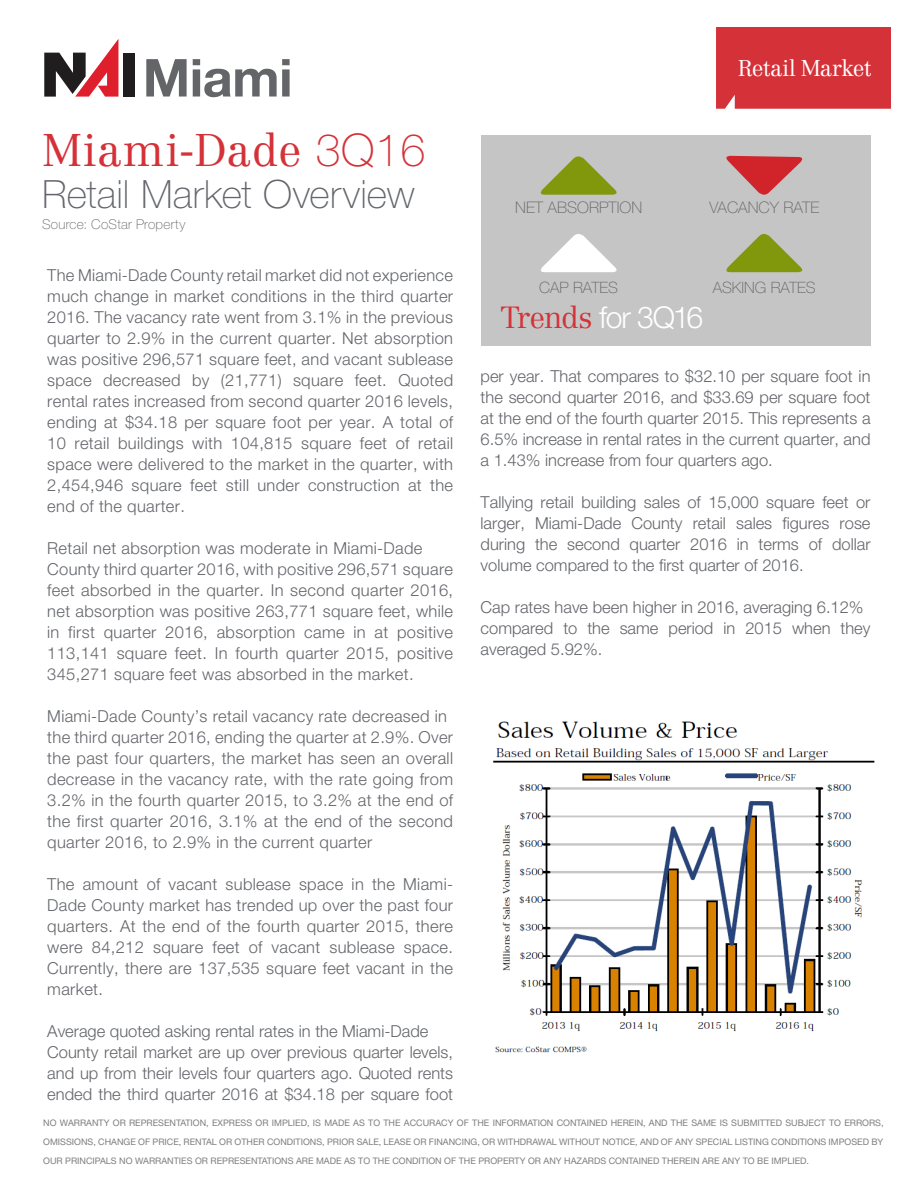
<style>
.page{position:relative;width:918px;height:1188px;background:#fff}
.page>*{position:absolute;margin:0;border:0;box-sizing:border-box;transform-origin:0 0}
.t1{font:300 45px "Centennial LT Std";letter-spacing:.015em;color:#d43238}
.t2{font:100 39px "Helvetica Neue LT Std";letter-spacing:.005em;color:#63656a}
.t3{font:300 30.15px "Helvetica Neue LT Std";letter-spacing:-.045em;color:#fff}
.t4{font:300 22.5px "Centennial LT Std";letter-spacing:-.035em;color:#fff}
.t5{font:300 16.5px/21px "Helvetica Neue LT Std";letter-spacing:.02em;color:#63656a;text-align:justify}
.t6{font:300 16.5px/21px "Helvetica Neue LT Std";color:#63656a}
.t7{font:100 15.9px "Helvetica Neue LT Std";color:#63656a}
.t8{font:100 15.6px "Helvetica Neue LT Std";color:#63656a}
.t9{font:100 13.5px "Helvetica Neue LT Std";letter-spacing:.02em;color:#63656a}
.t10{font:9px/18.9px "Helvetica Neue LT Std";color:#7d7e81;text-align:justify}
.s1{font-family:"Helvetica Neue LT Std";font-weight:100}
.s2{font-family:"Centennial LT Std";color:#d43238}
</style>
<div class="page">
<div style="left:481px;top:135px;width:390px;height:210px;background:#c6c5c5"></div>
<div style="left:123px;top:53px;width:11px;height:44px;background:#1f1d1e"></div>
<svg style="left:44px;top:39px;width:74px;height:58px"></svg>
<svg style="left:146px;top:59px;width:41px;height:38px"></svg>
<svg style="left:193px;top:59px;width:97px;height:38px"></svg>
<div style="left:716px;top:27px;width:175px;height:82px;background:#d43238"></div>
<svg style="left:540px;top:156px;width:77px;height:39px"></svg>
<svg style="left:540px;top:234px;width:77px;height:38px"></svg>
<svg style="left:726px;top:156px;width:77px;height:39px"></svg>
<svg style="left:726px;top:234px;width:77px;height:38px"></svg>
<img style="left:493px;top:721px;width:382px;height:332px">
<p class="t1" style="left:42px;top:123px;width:385px">Miami-Dade <span class="s1">3Q16</span></p>
<p class="t2" style="left:42px;top:172px;width:374px">Retail Market Overview</p>
<p class="t9" style="left:42px;top:216px;width:145px">Source: CoStar Property</p>
<p class="t5" style="left:47px;top:264px;width:407px">The Miami-Dade County retail market did not experience</p>
<p class="t5" style="left:47px;top:285px;width:407px">much change in market conditions in the third quarter 2016. The vacancy rate went from 3.1% in the previous quarter to 2.9% in the current quarter. Net absorption was positive 296,571 square feet, and vacant sublease space decreased by (21,771) square feet. Quoted rental rates increased from second quarter 2016 levels, ending at $34.18 per square foot per year. A total of 10 retail buildings with 104,815 square feet of retail space were delivered to the market in the quarter, with 2,454,946 square feet still under construction at the end of the quarter.</p>
<p class="t5" style="left:47px;top:537px;width:377px">Retail net absorption was moderate in Miami-Dade</p>
<p class="t5" style="left:47px;top:558px;width:407px">County third quarter 2016, with positive 296,571 square feet absorbed in the quarter. In second quarter 2016, net absorption was positive 263,771 square feet, while in first quarter 2016, absorption came in at positive 113,141 square feet. In fourth quarter 2015, positive 345,271 square feet was absorbed in the market.</p>
<p class="t5" style="left:47px;top:705px;width:401px">Miami-Dade County’s retail vacancy rate decreased in</p>
<p class="t5" style="left:47px;top:726px;width:407px">the third quarter 2016, ending the quarter at 2.9%. Over the past four quarters, the market has seen an overall decrease in the vacancy rate, with the rate going from 3.2% in the fourth quarter 2015, to 3.2% at the end of the first quarter 2016, 3.1% at the end of the second quarter 2016, to 2.9% in the current quarter</p>
<p class="t5" style="left:47px;top:873px;width:407px">The amount of vacant sublease space in the Miami-Dade County market has trended up over the past four quarters. At the end of the fourth quarter 2015, there were 84,212 square feet of vacant sublease space.<br>Currently, there are 137,535 square feet vacant in the market.</p>
<p class="t6" style="left:47px;top:1020px;width:383px">Average quoted asking rental rates in the Miami-Dade</p>
<p class="t5" style="left:47px;top:1041px;width:407px">County retail market are up over previous quarter levels, and up from their levels four quarters ago. Quoted rents ended the third quarter 2016 at $34.18 per square foot</p>
<p class="t7" style="left:515px;top:199px;width:128px">NET ABSORPTION</p>
<p class="t4" style="left:738px;top:55px;width:135px">Retail Market</p>
<p class="t7" style="left:709px;top:199px;width:111px">VACANCY RATE</p>
<p class="t8" style="left:539px;top:278px;width:80px">CAP RATES</p>
<p class="t8" style="left:713px;top:278px;width:104px">ASKING RATES</p>
<p class="t3" style="left:500px;top:299px;width:204px"><span class="s2">Trends</span> for 3Q16</p>
<p class="t5" style="left:481px;top:366px;width:391px">per year. That compares to $32.10 per square foot in the second quarter 2016, and $33.69 per square foot at the end of the fourth quarter 2015. This represents a 6.5% increase in rental rates in the current quarter, and a 1.43% increase from four quarters ago.</p>
<p class="t5" style="left:481px;top:492px;width:391px">Tallying retail building sales of 15,000 square feet or larger, Miami-Dade County retail sales figures rose during the second quarter 2016 in terms of dollar volume compared to the first quarter of 2016.</p>
<p class="t6" style="left:481px;top:597px;width:385px">Cap rates have been higher in 2016, averaging 6.12%</p>
<p class="t6" style="left:481px;top:618px;width:391px">compared to the same period in 2015 when they averaged 5.92%.</p>
<p class="t10" style="left:43px;top:1113px;width:842px">NO WARRANTY OR REPRESENTATION, EXPRESS OR IMPLIED, IS MADE AS TO THE ACCURACY OF THE INFORMATION CONTAINED HEREIN, AND THE SAME IS SUBMITTED SUBJECT TO ERRORS, OMISSIONS, CHANGE OF PRICE, RENTAL OR OTHER CONDITIONS, PRIOR SALE, LEASE OR FINANCING, OR WITHDRAWAL WITHOUT NOTICE, AND OF ANY SPECIAL LISTING CONDITIONS IMPOSED BY OUR PRINCIPALS NO WARRANTIES OR REPRESENTATIONS ARE MADE AS TO THE CONDITION OF THE PROPERTY OR ANY HAZARDS CONTAINED THEREIN ARE ANY TO BE IMPLIED.</p>
</div>
